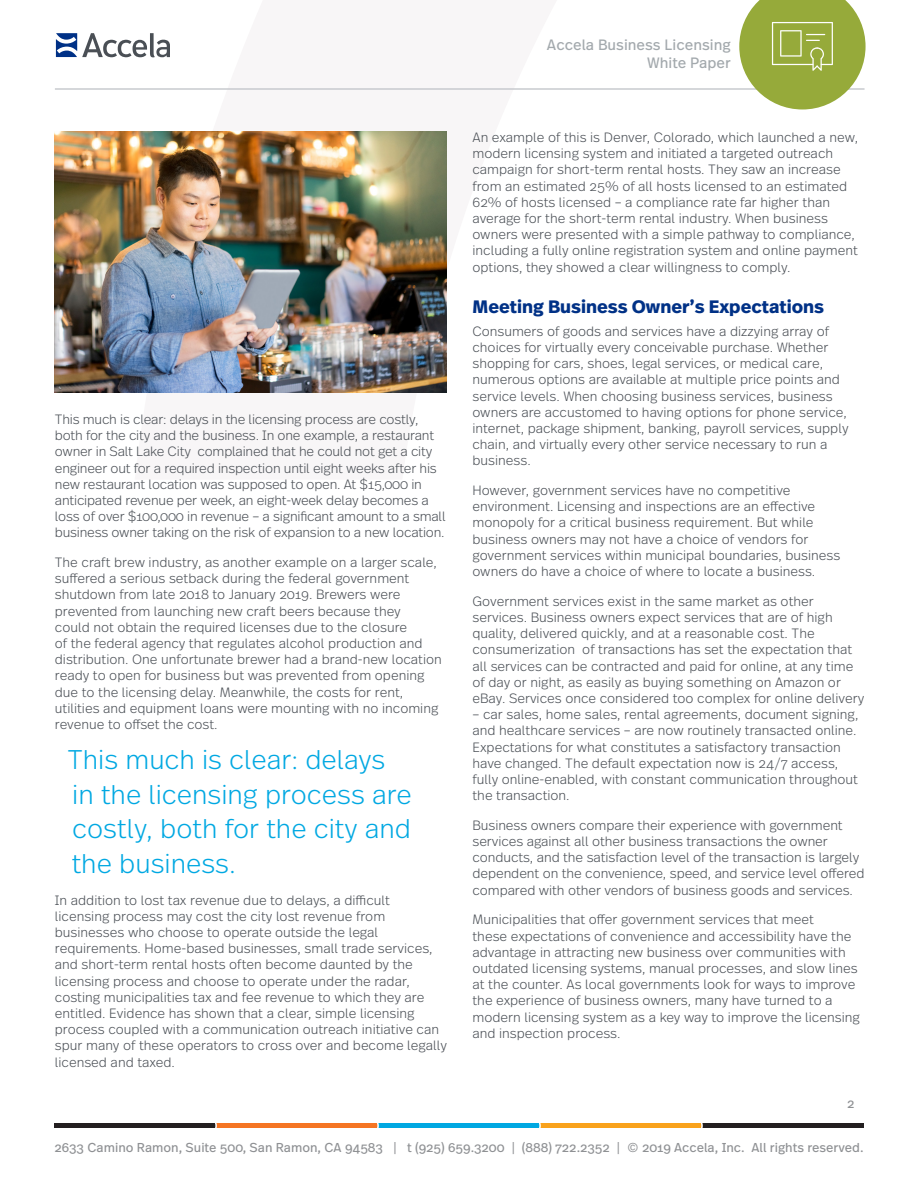
<style>
.page{position:relative;width:918px;height:1188px;background:#fff}
.page>*{position:absolute;margin:0;border:0;box-sizing:border-box;transform-origin:0 0}
.callout_big{font:300 27px/34.5px "Real Text OT";color:#00a8e2}
.HEADLINE_1{font:700 18px "Real Text OT";color:#003186}
.t1{font:15px/18px "Real Text OT";color:#a3a9ad;text-align:right}
.body_text{font:300 13.5px/16.2px "Real Text OT";color:#4a4f55}
.t2{font:12.9px "Real Text OT";color:#8f9194}
</style>
<div class="page">
<hr style="left:55px;top:88px;width:810px;height:2px;background:#c8cace">
<svg style="left:56px;top:33px;width:114px;height:24px"></svg>
<div style="left:54px;top:1123px;width:163px;height:5px;background:#231f20"></div>
<div style="left:216px;top:1123px;width:163px;height:5px;background:#f57523"></div>
<div style="left:378px;top:1123px;width:163px;height:5px;background:#00a8e2"></div>
<div style="left:540px;top:1123px;width:163px;height:5px;background:#f9a21c"></div>
<div style="left:702px;top:1123px;width:162px;height:5px;background:#231f20"></div>
<svg style="left:739px;top:0;width:127px;height:109px"></svg>
<img style="left:55px;top:131px;width:391px;height:261px">
<p class="body_text" style="left:55px;top:411px;width:392px">This much is clear: delays in the licensing process are costly, both for the city and the business. In one example, a restaurant owner in Salt Lake City complained that he could not get a city engineer out for a required inspection until eight weeks after his new restaurant location was supposed to open. At $15,000 in anticipated revenue per week, an eight-week delay becomes a loss of over $100,000 in revenue – a significant amount to a small business owner taking on the risk of expansion to a new location.</p>
<p class="body_text" style="left:55px;top:554px;width:388px">The craft brew industry, as another example on a larger scale, suffered a serious setback during the federal government shutdown from late 2018 to January 2019. Brewers were prevented from launching new craft beers because they<br>could not obtain the required licenses due to the closure<br>of the federal agency that regulates alcohol production and distribution. One unfortunate brewer had a brand-new location ready to open for business but was prevented from opening due to the licensing delay. Meanwhile, the costs for rent, utilities and equipment loans were mounting with no incoming revenue to offset the cost.</p>
<p class="callout_big" style="left:67px;top:743px;width:346px">This much is clear: delays in the licensing process are costly, both for the city and the business.</p>
<p class="body_text" style="left:55px;top:892px;width:394px">In addition to lost tax revenue due to delays, a difficult licensing process may cost the city lost revenue from businesses who choose to operate outside the legal requirements. Home-based businesses, small trade services, and short-term rental hosts often become daunted by the licensing process and choose to operate under the radar, costing municipalities tax and fee revenue to which they are entitled. Evidence has shown that a clear, simple licensing process coupled with a communication outreach initiative can spur many of these operators to cross over and become legally licensed and taxed.</p>
<p class="t1" style="left:547px;top:36px;width:185px">Accela Business Licensing<br>White Paper</p>
<p class="body_text" style="left:472px;top:129px;width:387px">An example of this is Denver, Colorado, which launched a new, modern licensing system and initiated a targeted outreach campaign for short-term rental hosts. They saw an increase from an estimated 25% of all hosts licensed to an estimated 62% of hosts licensed – a compliance rate far higher than average for the short-term rental industry. When business owners were presented with a simple pathway to compliance, including a fully online registration system and online payment options, they showed a clear willingness to comply.</p>
<p class="HEADLINE_1" style="left:472px;top:295px;width:353px">Meeting Business Owner’s Expectations</p>
<p class="body_text" style="left:472px;top:323px;width:378px">Consumers of goods and services have a dizzying array of choices for virtually every conceivable purchase. Whether shopping for cars, shoes, legal services, or medical care, numerous options are available at multiple price points and service levels. When choosing business services, business owners are accustomed to having options for phone service, internet, package shipment, banking, payroll services, supply chain, and virtually every other service necessary to run a business.</p>
<p class="body_text" style="left:472px;top:482px;width:369px">However, government services have no competitive environment. Licensing and inspections are an effective monopoly for a critical business requirement. But while business owners may not have a choice of vendors for government services within municipal boundaries, business owners do have a choice of where to locate a business.</p>
<p class="body_text" style="left:472px;top:593px;width:393px">Government services exist in the same market as other services. Business owners expect services that are of high quality, delivered quickly, and at a reasonable cost. The consumerization of transactions has set the expectation that all services can be contracted and paid for online, at any time of day or night, as easily as buying something on Amazon or eBay. Services once considered too complex for online delivery</p>
<p class="body_text" style="left:472px;top:706px;width:387px">– car sales, home sales, rental agreements, document signing, and healthcare services – are now routinely transacted online.<br>Expectations for what constitutes a satisfactory transaction have changed. The default expectation now is 24/7 access, fully online-enabled, with constant communication throughout the transaction.</p>
<p class="body_text" style="left:472px;top:817px;width:394px">Business owners compare their experience with government services against all other business transactions the owner conducts, and the satisfaction level of the transaction is largely dependent on the convenience, speed, and service level offered compared with other vendors of business goods and services.</p>
<p class="body_text" style="left:472px;top:912px;width:389px">Municipalities that offer government services that meet<br>these expectations of convenience and accessibility have the advantage in attracting new business over communities with outdated licensing systems, manual processes, and slow lines at the counter. As local governments look for ways to improve the experience of business owners, many have turned to a modern licensing system as a key way to improve the licensing and inspection process.</p>
<p class="t2" style="left:847px;top:1095px;width:9px">2</p>
<p class="t2" style="left:54px;top:1139px;width:811px">2633 Camino Ramon, Suite 500, San Ramon, CA 94583 | t (925) 659.3200 | (888) 722.2352 | © 2019 Accela, Inc. All rights reserved.</p>
</div>
